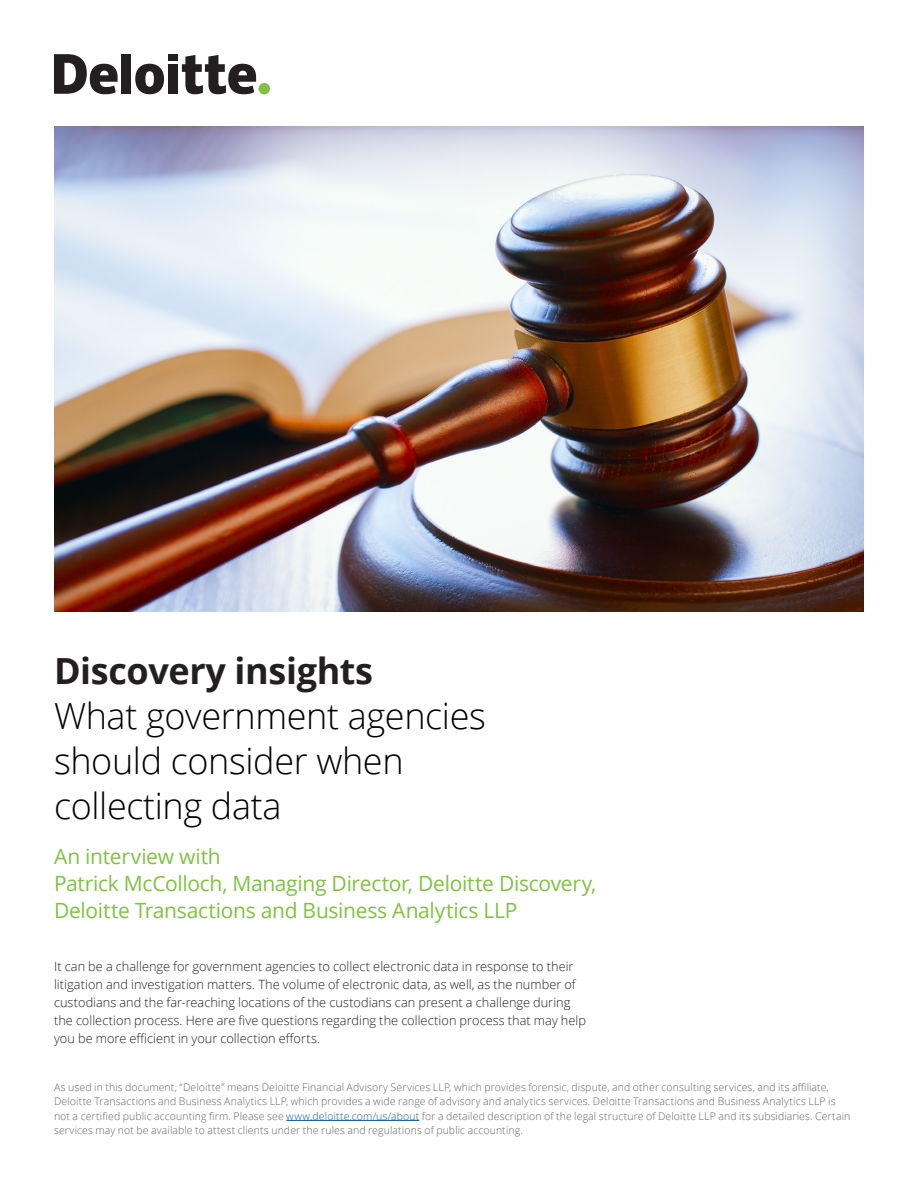
<style>
.page{position:relative;width:918px;height:1188px;background:#fff}
.page>*{position:absolute;margin:0;border:0;box-sizing:border-box;transform-origin:0 0}
.Story_heading_light{font:300 36px/45px "Open Sans";letter-spacing:-.01em;color:#000}
.Story_heading_light-2{font:700 36px "Open Sans";letter-spacing:-.01em;color:#231f20}
.Introduction__14_18p{font:21px/27px "Open Sans";letter-spacing:-.015em;color:#7fc241}
.Body_copy__8_5_12pt{font:300 12.75px/18px "Open Sans";letter-spacing:.005em;color:#231f20}
.Footnote__7_9_5pt{font:300 10.5px/14.2px "Open Sans";letter-spacing:.01em;color:#5f6369}
.s1{color:#175d9e}
</style>
<div class="page">
<img style="left:54px;top:126px;width:810px;height:486px">
<div style="left:259px;top:83px;width:11px;height:11px;background:#7fc241;border-radius:50%"></div>
<div style="left:121px;top:54px;width:10px;height:40px;background:#231f20"></div>
<svg style="left:135px;top:64px;width:29px;height:30px"></svg>
<div style="left:168px;top:64px;width:10px;height:30px;background:#231f20"></div>
<div style="left:168px;top:54px;width:10px;height:7px;background:#231f20"></div>
<svg style="left:182px;top:55px;width:74px;height:39px"></svg>
<svg style="left:54px;top:54px;width:64px;height:40px"></svg>
<hr style="left:286px;top:1120px;width:133px;height:1px;background:#175d9e">
<p class="Story_heading_light-2" style="left:54px;top:646px;width:321px">Discovery insights</p>
<p class="Story_heading_light" style="left:54px;top:692px;width:433px">What government agencies should consider when collecting data</p>
<p class="Introduction__14_18p" style="left:54px;top:842px;width:544px">An interview with<br>Patrick McColloch, Managing Director, Deloitte Discovery,<br>Deloitte Transactions and Business Analytics LLP</p>
<p class="Body_copy__8_5_12pt" style="left:54px;top:957px;width:534px">It can be a challenge for government agencies to collect electronic data in response to their litigation and investigation matters. The volume of electronic data, as well, as the number of custodians and the far-reaching locations of the custodians can present a challenge during the collection process. Here are five questions regarding the collection process that may help you be more efficient in your collection efforts.</p>
<p class="Footnote__7_9_5pt" style="left:54px;top:1080px;width:798px">As used in this document, “Deloitte” means Deloitte Financial Advisory Services LLP, which provides forensic, dispute, and other consulting services, and its affiliate, Deloitte Transactions and Business Analytics LLP, which provides a wide range of advisory and analytics services. Deloitte Transactions and Business Analytics LLP is not a certified public accounting firm. Please see <span class="s1">www.deloitte.com/us/about</span> for a detailed description of the legal structure of Deloitte LLP and its subsidiaries. Certain services may not be available to attest clients under the rules and regulations of public accounting.</p>
</div>
